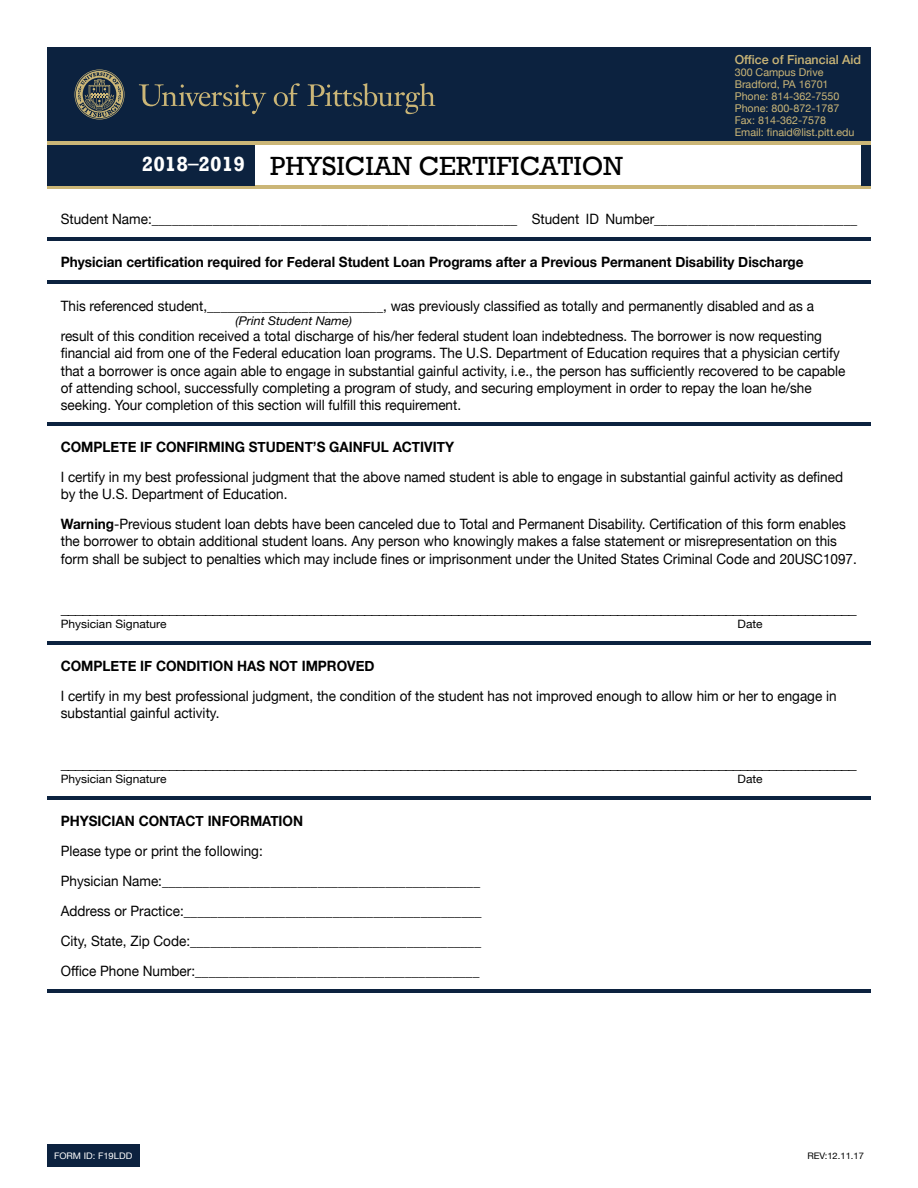
<style>
.page{position:relative;width:918px;height:1188px;background:#fff}
.page>*{position:absolute;margin:0;border:0;box-sizing:border-box;transform-origin:0 0}
.t1{font:27px "Rockwell";color:#000}
.t2{font:700 21px "Rockwell";color:#fff}
.t3{font:15.75px "Helvetica Neue";color:#000;scale:1.04 1}
.t4{font:14.25px/17.1px "Helvetica Neue";color:#000;scale:.95 1}
.t5{font:700 14.25px "Helvetica Neue";color:#000;scale:.95 1}
.t6{font:500 12.45px "Helvetica Neue";color:#cbb677}
.t7{font:italic 12px "Helvetica Neue";color:#000;scale:1.04 1}
.t8{font:11.55px "Helvetica Neue";color:#000;scale:1.04 1}
.t9{font:10.65px "Helvetica Neue";color:#cbb677}
.t10{font:9px "Helvetica Neue";color:#fff;scale:1.04 1}
.t11{font:9px "Helvetica Neue";color:#000;scale:1.04 1}
.s1{font-weight:400}
.s2{font-weight:700}
</style>
<div class="page">
<hr style="left:47px;top:422px;width:824px;height:3px;background:#0c223f">
<hr style="left:47px;top:641px;width:824px;height:3px;background:#0c223f">
<hr style="left:47px;top:989px;width:824px;height:3px;background:#0c223f">
<div style="left:47px;top:1144px;width:93px;height:22px;background:#0c223f"></div>
<hr style="left:47px;top:280px;width:824px;height:4px;background:#0c223f">
<hr style="left:47px;top:796px;width:824px;height:3px;background:#0c223f">
<hr style="left:47px;top:237px;width:824px;height:4px;background:#0c223f">
<div style="left:47px;top:47px;width:824px;height:95px;background:#0c223f"></div>
<svg style="left:139px;top:84px;width:127px;height:30px"></svg>
<svg style="left:274px;top:83px;width:26px;height:23px"></svg>
<svg style="left:307px;top:83px;width:128px;height:31px"></svg>
<svg style="left:75px;top:70px;width:50px;height:49px"></svg>
<hr style="left:47px;top:186px;width:824px;height:3px;background:#cbb677">
<div style="left:47px;top:145px;width:208px;height:41px;background:#0c223f"></div>
<div style="left:862px;top:145px;width:9px;height:41px;background:#0c223f"></div>
<hr style="left:47px;top:142px;width:824px;height:3px;background:#cbb677">
<p class="t2" style="left:142px;top:151px;width:105px">2018<span class="s1">–</span>2019</p>
<h1 class="t1" style="left:270px;top:150px;width:354px">PHYSICIAN CERTIFICATION</h1>
<p class="t6" style="left:735px;top:50px;width:128px">Office of Financial Aid</p>
<p class="t9" style="left:735px;top:64px;width:90px">300 Campus Drive</p>
<p class="t9" style="left:735px;top:76px;width:95px">Bradford, PA 16701</p>
<p class="t9" style="left:735px;top:88px;width:106px">Phone: 814-362-7550</p>
<p class="t9" style="left:735px;top:100px;width:106px">Phone: 800-872-1787</p>
<p class="t9" style="left:735px;top:112px;width:93px">Fax: 814-362-7578</p>
<p class="t9" style="left:735px;top:124px;width:121px">Email: finaid@list.pitt.edu</p>
<p class="t4" style="left:61px;top:212px;width:840px">Student Name:______________________________________________________ Student ID Number______________________________</p>
<p class="t5" style="left:61px;top:251px;width:783px">Physician certification required for Federal Student Loan Programs after a Previous Permanent Disability Discharge</p>
<p class="t4" style="left:61px;top:291px;width:803px;line-height:30.6px">This referenced student,__________________________, was previously classified as totally and permanently disabled and as a result of this condition received a total discharge of his/her federal student loan indebtedness. The borrower is now requesting</p>
<p class="t4" style="left:61px;top:346px;width:827px">financial aid from one of the Federal education loan programs. The U.S. Department of Education requires that a physician certify that a borrower is once again able to engage in substantial gainful activity, i.e., the person has sufficiently recovered to be capable of attending school, successfully completing a program of study, and securing employment in order to repay the loan he/she seeking. Your completion of this section will fulfill this requirement.</p>
<p class="t7" style="left:236px;top:312px;width:113px">(Print Student Name)</p>
<p class="t5" style="left:61px;top:436px;width:416px">COMPLETE IF CONFIRMING STUDENT’S GAINFUL ACTIVITY</p>
<p class="t4" style="left:61px;top:469px;width:825px">I certify in my best professional judgment that the above named student is able to engage in substantial gainful activity as defined by the U.S. Department of Education.</p>
<p class="t4" style="left:61px;top:517px;width:840px"><span class="s2">Warning</span>-Previous student loan debts have been canceled due to Total and Permanent Disability. Certification of this form enables the borrower to obtain additional student loans. Any person who knowingly makes a false statement or misrepresentation on this form shall be subject to penalties which may include fines or imprisonment under the United States Criminal Code and 20USC1097.</p>
<p class="t3" style="left:61px;top:597px;width:767px">______________________________________________________________________________________________________________</p>
<p class="t8" style="left:61px;top:616px;width:103px">Physician Signature</p>
<p class="t8" style="left:738px;top:616px;width:26px">Date</p>
<p class="t5" style="left:61px;top:655px;width:332px">COMPLETE IF CONDITION HAS NOT IMPROVED</p>
<p class="t4" style="left:61px;top:688px;width:818px">I certify in my best professional judgment, the condition of the student has not improved enough to allow him or her to engage in substantial gainful activity.</p>
<p class="t3" style="left:61px;top:752px;width:767px">______________________________________________________________________________________________________________</p>
<p class="t8" style="left:61px;top:771px;width:103px">Physician Signature</p>
<p class="t8" style="left:738px;top:771px;width:26px">Date</p>
<p class="t5" style="left:61px;top:810px;width:257px">PHYSICIAN CONTACT INFORMATION</p>
<p class="t4" style="left:61px;top:837px;width:445px;line-height:30px">Please type or print the following:<br>Physician Name:_______________________________________________ Address or Practice:____________________________________________ City, State, Zip Code:___________________________________________ Office Phone Number:__________________________________________</p>
<p class="t10" style="left:54px;top:1150px;width:77px">FORM ID: F19LDD</p>
<p class="t11" style="left:807px;top:1150px;width:56px">REV:12.11.17</p>
</div>
